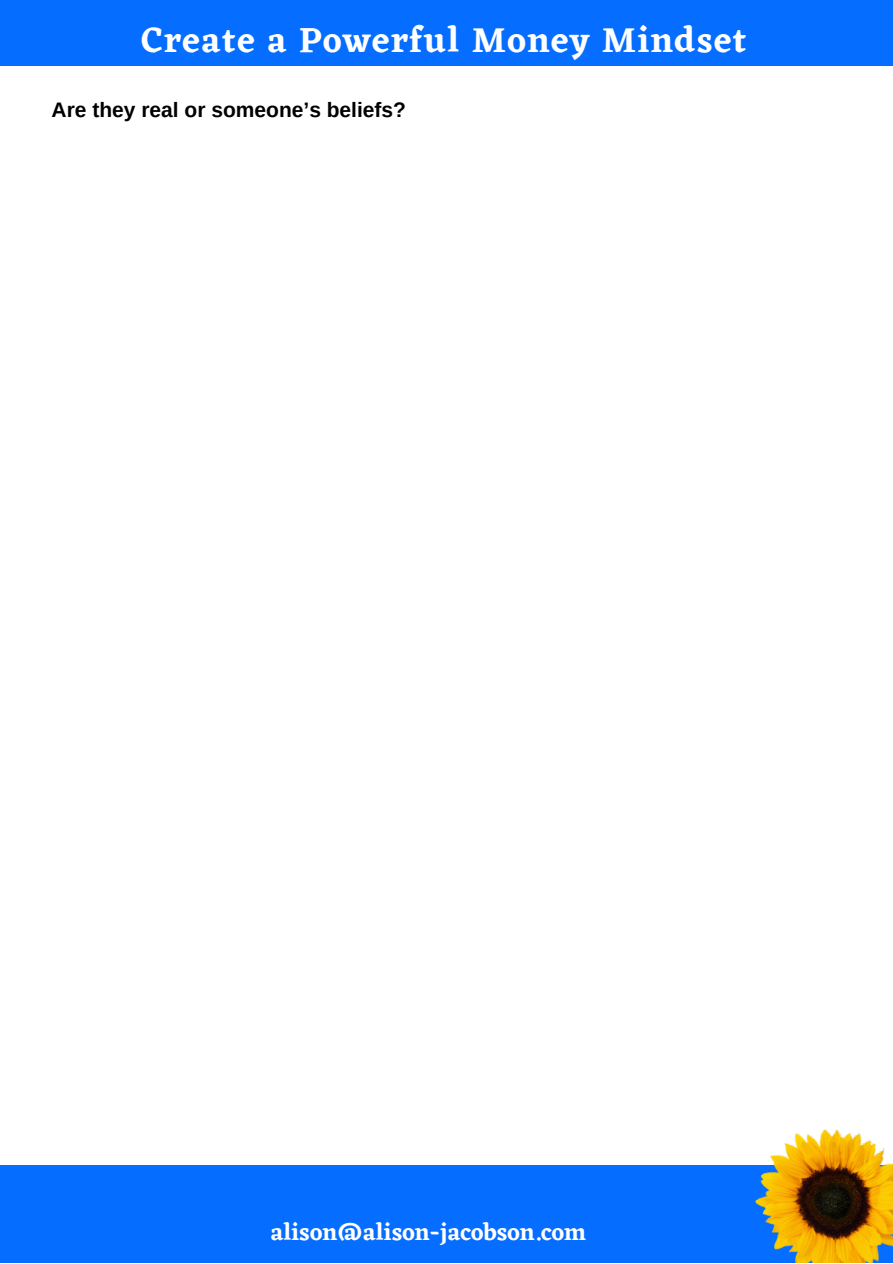
<style>
.page{position:relative;width:893px;height:1264px;background:#fff}
.page>*{position:absolute;margin:0;border:0;box-sizing:border-box;transform-origin:0 0}
.t1{font:600 36px "Eczar";letter-spacing:.04em;color:#fff}
.t2{font:600 24px "Eczar";color:#fff}
.t3{font:700 21px "Arimo";color:#000}
</style>
<div class="page">
<div style="left:0;top:1164px;width:892px;height:98px;background:#056dff"></div>
<div style="left:0;top:0;width:892px;height:65px;background:#056dff"></div>
<img style="left:739px;top:1129px;width:153px;height:133px">
<h1 class="t1" style="left:142px;top:19px;width:606px">Create a Powerful Money Mindset</h1>
<p class="t3" style="left:52px;top:98px;width:356px">Are they real or someone’s beliefs?</p>
<p class="t2" style="left:270px;top:1218px;width:317px">alison@alison-jacobson.com</p>
</div>
